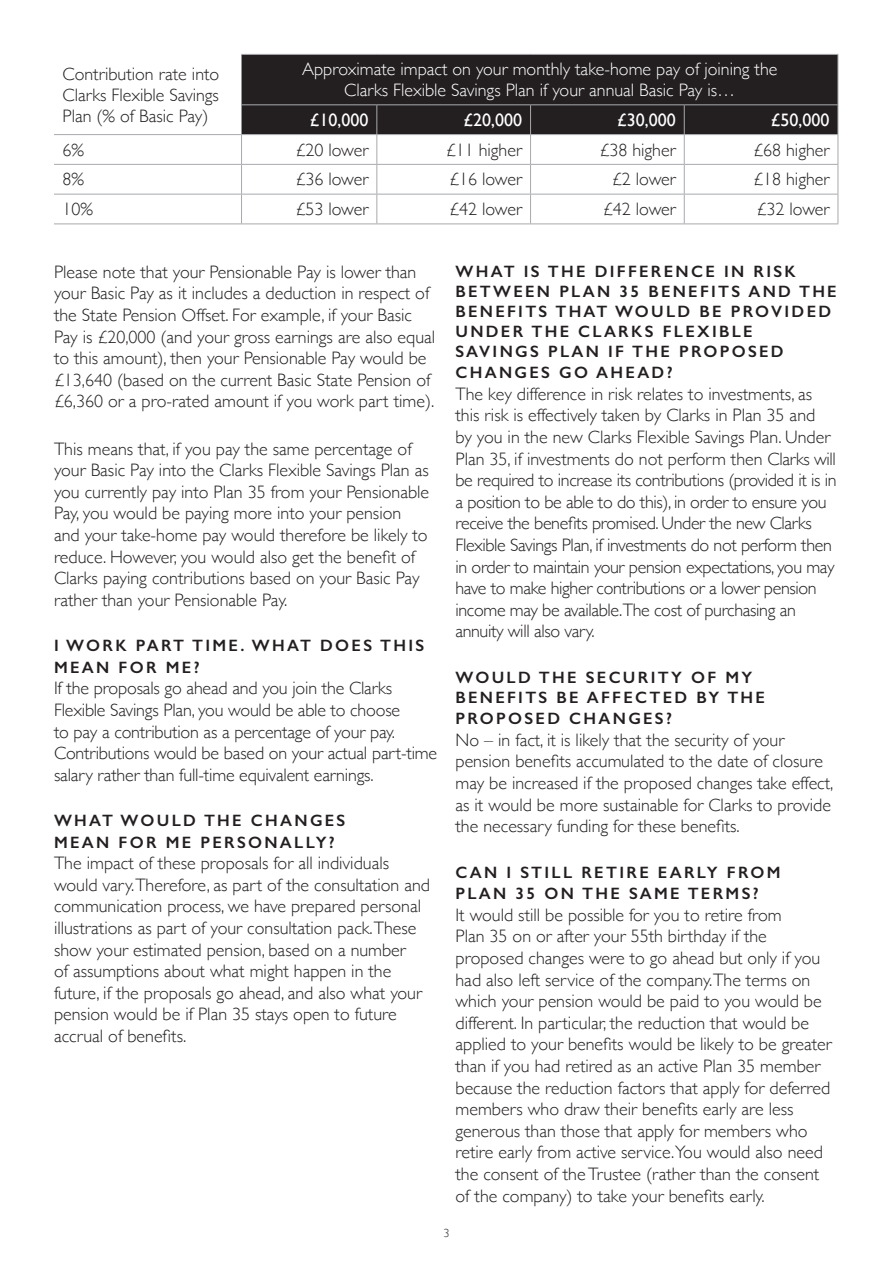
<style>
.page{position:relative;width:893px;height:1263px;background:#fff}
.page>*{position:absolute;margin:0;border:0;box-sizing:border-box;transform-origin:0 0}
.t1{font:300 18px/21.6px "Gill Sans";color:#231f20}
.t2{font:300 18px/21.6px "Gill Sans";letter-spacing:-.02em;color:#231f20}
.t3{font:300 18px/21px "Gill Sans";color:#fff;text-align:center}
.t4{font:18px "Gill Sans";color:#fff}
.t5{font:600 16.5px/19.8px "Gill Sans";letter-spacing:.14em;color:#231f20}
.t6{font:300 12px "Gill Sans";color:#231f20}
</style>
<div class="page">
<div style="left:242px;top:55px;width:596px;height:79px;background:#231f20"></div>
<svg style="left:242px;top:135px;width:596px;height:89px"></svg>
<hr style="left:242px;top:54px;width:135px;height:1px;background:#a8a9ad">
<hr style="left:377px;top:54px;width:154px;height:1px;background:#a8a9ad">
<hr style="left:531px;top:54px;width:153px;height:1px;background:#a8a9ad">
<hr style="left:684px;top:54px;width:154px;height:1px;background:#a8a9ad">
<hr style="left:242px;top:104px;width:135px;height:1px;background:#a8a9ad">
<hr style="left:377px;top:104px;width:154px;height:1px;background:#a8a9ad">
<hr style="left:531px;top:104px;width:153px;height:1px;background:#a8a9ad">
<hr style="left:684px;top:104px;width:154px;height:1px;background:#a8a9ad">
<hr style="left:242px;top:134px;width:135px;height:1px;background:#a8a9ad">
<hr style="left:377px;top:134px;width:154px;height:1px;background:#a8a9ad">
<hr style="left:531px;top:134px;width:153px;height:1px;background:#a8a9ad">
<hr style="left:684px;top:134px;width:154px;height:1px;background:#a8a9ad">
<hr style="left:242px;top:164px;width:135px;height:1px;background:#a8a9ad">
<hr style="left:377px;top:164px;width:154px;height:1px;background:#a8a9ad">
<hr style="left:531px;top:164px;width:153px;height:1px;background:#a8a9ad">
<hr style="left:684px;top:164px;width:154px;height:1px;background:#a8a9ad">
<hr style="left:242px;top:194px;width:135px;height:1px;background:#a8a9ad">
<hr style="left:377px;top:194px;width:154px;height:1px;background:#a8a9ad">
<hr style="left:531px;top:194px;width:153px;height:1px;background:#a8a9ad">
<hr style="left:684px;top:194px;width:154px;height:1px;background:#a8a9ad">
<hr style="left:54px;top:224px;width:188px;height:1px;background:#a8a9ad">
<hr style="left:242px;top:224px;width:135px;height:1px;background:#a8a9ad">
<hr style="left:377px;top:224px;width:154px;height:1px;background:#a8a9ad">
<hr style="left:531px;top:224px;width:153px;height:1px;background:#a8a9ad">
<hr style="left:684px;top:224px;width:154px;height:1px;background:#a8a9ad">
<hr style="left:838px;top:55px;width:1px;height:49px;background:#a8a9ad">
<svg style="left:54px;top:54px;width:188px;height:170px"></svg>
<svg style="left:376px;top:105px;width:1px;height:89px"></svg>
<svg style="left:530px;top:105px;width:1px;height:89px"></svg>
<svg style="left:684px;top:105px;width:1px;height:89px"></svg>
<svg style="left:838px;top:105px;width:1px;height:89px"></svg>
<hr style="left:241px;top:194px;width:1px;height:30px;background:#a8a9ad">
<hr style="left:376px;top:194px;width:1px;height:30px;background:#a8a9ad">
<hr style="left:530px;top:194px;width:1px;height:30px;background:#a8a9ad">
<hr style="left:684px;top:194px;width:1px;height:30px;background:#a8a9ad">
<hr style="left:838px;top:194px;width:1px;height:30px;background:#a8a9ad">
<p class="t1" style="left:63px;top:62px;width:158px;line-height:21px;text-align:justify">Contribution rate into Clarks Flexible Savings Plan (% of Basic Pay)</p>
<p class="t3" style="left:302px;top:58px;width:477px">Approximate impact on your monthly take-home pay of joining the<br>Clarks Flexible Savings Plan if your annual Basic Pay is…</p>
<p class="t4" style="left:310px;top:109px;width:60px">£10,000</p>
<p class="t4" style="left:464px;top:109px;width:60px">£20,000</p>
<p class="t4" style="left:617px;top:109px;width:60px">£30,000</p>
<p class="t4" style="left:771px;top:109px;width:60px">£50,000</p>
<p class="t1" style="left:63px;top:138px;width:23px">6%</p>
<p class="t1" style="left:295px;top:138px;width:74px">£20 lower</p>
<p class="t1" style="left:446px;top:138px;width:78px">£11 higher</p>
<p class="t1" style="left:599px;top:138px;width:78px">£38 higher</p>
<p class="t1" style="left:753px;top:138px;width:78px">£68 higher</p>
<p class="t1" style="left:63px;top:168px;width:23px">8%</p>
<p class="t1" style="left:295px;top:168px;width:74px">£36 lower</p>
<p class="t1" style="left:449px;top:168px;width:74px">£16 lower</p>
<p class="t1" style="left:612px;top:168px;width:65px">£2 lower</p>
<p class="t1" style="left:753px;top:168px;width:78px">£18 higher</p>
<p class="t1" style="left:63px;top:198px;width:32px">10%</p>
<p class="t1" style="left:295px;top:198px;width:74px">£53 lower</p>
<p class="t1" style="left:449px;top:198px;width:74px">£42 lower</p>
<p class="t1" style="left:603px;top:198px;width:74px">£42 lower</p>
<p class="t1" style="left:757px;top:198px;width:74px">£32 lower</p>
<p class="t1" style="left:54px;top:260px;width:383px">Please note that your Pensionable Pay is lower than your Basic Pay as it includes a deduction in respect of the State Pension Offset. For example, if your Basic Pay is £20,000 (and your gross earnings are also equal to this amount), then your Pensionable Pay would be £13,640 (based on the current Basic State Pension of £6,360 or a pro-rated amount if you work part time).</p>
<p class="t1" style="left:54px;top:437px;width:376px">This means that, if you pay the same percentage of your Basic Pay into the Clarks Flexible Savings Plan as you currently pay into Plan 35 from your Pensionable Pay, you would be paying more into your pension and your take-home pay would therefore be likely to reduce. However, you would also get the benefit of Clarks paying contributions based on your Basic Pay rather than your Pensionable Pay.</p>
<p class="t5" style="left:54px;top:635px;width:372px;line-height:21.6px">I WORK PART TIME. WHAT DOES THIS<br>MEAN FOR ME?</p>
<p class="t1" style="left:54px;top:677px;width:385px">If the proposals go ahead and you join the Clarks Flexible Savings Plan, you would be able to choose<br>to pay a contribution as a percentage of your pay.<br>Contributions would be based on your actual part-time salary rather than full-time equivalent earnings.</p>
<p class="t5" style="left:54px;top:809px;width:293px;line-height:21.6px">WHAT WOULD THE CHANGES<br>MEAN FOR ME PERSONALLY?</p>
<p class="t1" style="left:54px;top:852px;width:378px">The impact of these proposals for all individuals would vary.Therefore, as part of the consultation and communication process, we have prepared personal illustrations as part of your consultation pack.These show your estimated pension, based on a number<br>of assumptions about what might happen in the future, if the proposals go ahead, and also what your pension would be if Plan 35 stays open to future accrual of benefits.</p>
<p class="t5" style="left:455px;top:262px;width:383px">WHAT IS THE DIFFERENCE IN RISK<br>BETWEEN PLAN 35 BENEFITS AND THE<br>BENEFITS THAT WOULD BE PROVIDED<br>UNDER THE CLARKS FLEXIBLE<br>SAVINGS PLAN IF THE PROPOSED</p>
<p class="t5" style="left:455px;top:363px;width:219px">CHANGES GO AHEAD?</p>
<p class="t2" style="left:455px;top:382px;width:383px">The key difference in risk relates to investments, as this risk is effectively taken by Clarks in Plan 35 and<br>by you in the new Clarks Flexible Savings Plan. Under Plan 35, if investments do not perform then Clarks will be required to increase its contributions (provided it is in a position to be able to do this), in order to ensure you receive the benefits promised. Under the new Clarks Flexible Savings Plan, if investments do not perform then in order to maintain your pension expectations, you may have to make higher contributions or a lower pension income may be available.The cost of purchasing an annuity will also vary.</p>
<p class="t5" style="left:455px;top:667px;width:311px">WOULD THE SECURITY OF MY<br>BENEFITS BE AFFECTED BY THE</p>
<p class="t5" style="left:455px;top:708px;width:218px">PROPOSED CHANGES?</p>
<p class="t1" style="left:455px;top:728px;width:379px">No – in fact, it is likely that the security of your pension benefits accumulated to the date of closure may be increased if the proposed changes take effect, as it would be more sustainable for Clarks to provide the necessary funding for these benefits.</p>
<p class="t5" style="left:455px;top:861px;width:327px;line-height:21.6px">CAN I STILL RETIRE EARLY FROM<br>PLAN 35 ON THE SAME TERMS?</p>
<p class="t1" style="left:455px;top:903px;width:378px">It would still be possible for you to retire from<br>Plan 35 on or after your 55th birthday if the proposed changes were to go ahead but only if you had also left service of the company.The terms on which your pension would be paid to you would be different. In particular, the reduction that would be applied to your benefits would be likely to be greater than if you had retired as an active Plan 35 member because the reduction factors that apply for deferred members who draw their benefits early are less generous than those that apply for members who retire early from active service.You would also need the consent of the Trustee (rather than the consent of the company) to take your benefits early.</p>
<p class="t6" style="left:443px;top:1224px;width:7px">3</p>
</div>
